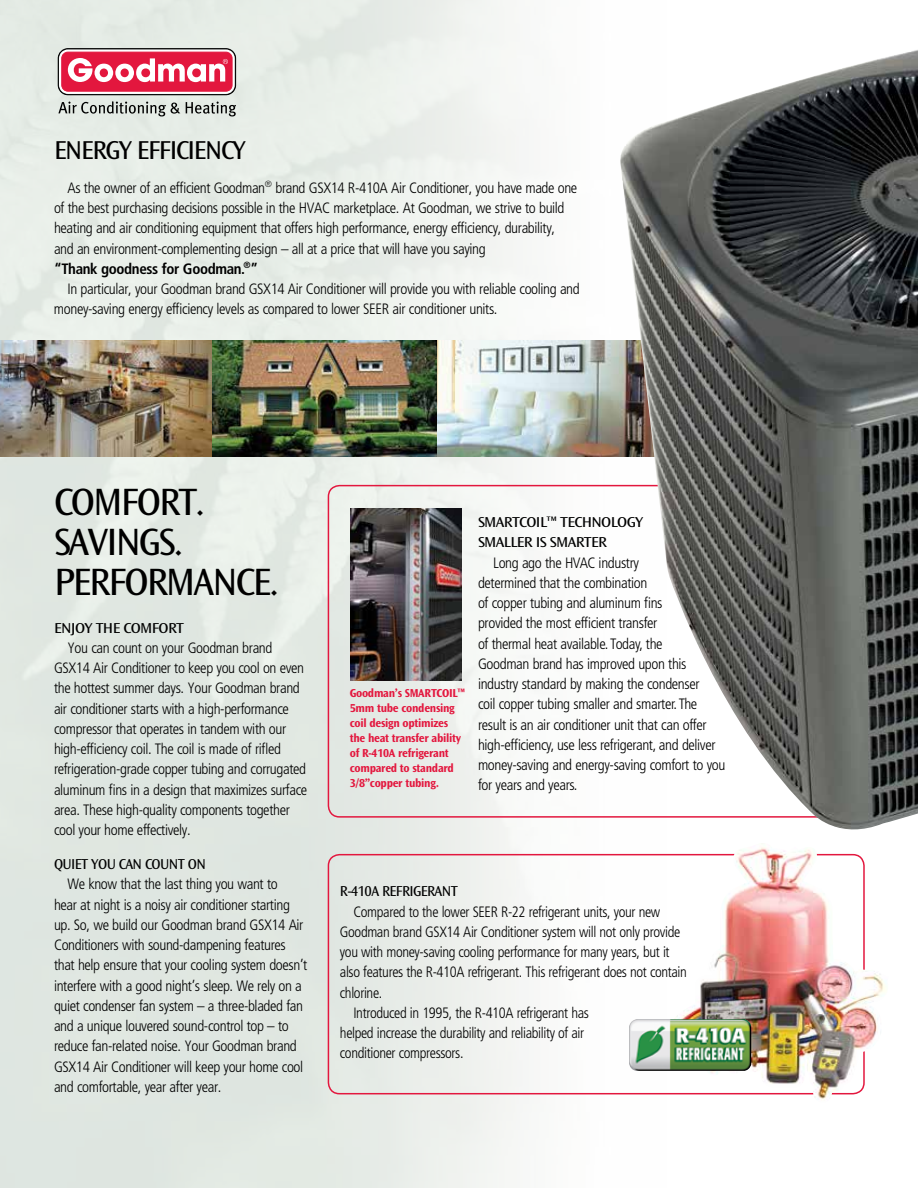
<style>
.page{position:relative;width:918px;height:1188px;background:#fff}
.page>*{position:absolute;margin:0;border:0;box-sizing:border-box;transform-origin:0 0}
.t1{font:39.75px/39.8px "Ocean Sans Std";letter-spacing:-.05em;color:#000}
.t2{font:27px "Ocean Sans Std";letter-spacing:-.05em;color:#000}
.t3{font:300 condensed 15px/20.2px "Frutiger";letter-spacing:-.025em;color:#000}
.t4{font:15px/20.2px "Ocean Sans Std";letter-spacing:-.04em;color:#000;scale:1.1 1}
.t5{font:15px "Ocean Sans Std";letter-spacing:-.04em;color:#000}
.t6{font:700 12px/15px "Ocean Sans Std";letter-spacing:-.025em;color:#e3173e}
.s1{font-weight:700}
</style>
<div class="page">
<img style="left:0;top:0;width:667px;height:1188px">
<svg style="left:58px;top:48px;width:178px;height:47px"></svg>
<svg style="left:58px;top:101px;width:122px;height:15px;background:#aeb3ae"></svg>
<svg style="left:186px;top:102px;width:50px;height:14px"></svg>
<img style="left:350px;top:508px;width:111px;height:172px">
<img style="left:212px;top:340px;width:225px;height:117px">
<img style="left:0;top:340px;width:212px;height:117px">
<img style="left:437px;top:340px;width:180px;height:117px">
<img style="left:617px;top:49px;width:301px;height:792px">
<div style="left:328px;top:854px;width:537px;height:240px;border:2px solid #e3173e;border-radius:11px"></div>
<img style="left:667px;top:843px;width:219px;height:257px">
<img style="left:629px;top:1019px;width:122px;height:52px">
<h2 class="t2" style="left:54px;top:135px;width:193px">ENERGY EFFICIENCY</h2>
<p class="t3" style="left:54px;top:178px;width:525px;text-indent:13px">As the owner of an efficient Goodman<sup>®</sup> brand GSX14 R-410A Air Conditioner, you have made one of the best purchasing decisions possible in the HVAC marketplace. At Goodman, we strive to build heating and air conditioning equipment that offers high performance, energy efficiency, durability, and an environment-complementing design – all at a price that will have you saying<br><span class="s1">“Thank goodness for Goodman.</span><sup>®</sup><span class="s1">”</span></p>
<p class="t3" style="left:54px;top:279px;width:527px;text-indent:13px">In particular, your Goodman brand GSX14 Air Conditioner will provide you with reliable cooling and money-saving energy efficiency levels as compared to lower SEER air conditioner units.</p>
<h1 class="t1" style="left:54px;top:483px;width:153px">COMFORT.<br>SAVINGS.<br>PERFORM</h1>
<h1 class="t1" style="left:194px;top:562px;width:87px">ANCE.</h1>
<p class="t4" style="left:54px;top:618px;width:72px">ENJOY THE COMFORT</p>
<p class="t3" style="left:54px;top:638px;width:255px;text-indent:13px">You can count on your Goodman brand GSX14 Air Conditioner to keep you cool on even the hottest summer days. Your Goodman brand air conditioner starts with a high-performance compressor that operates in tandem with our high-efficiency coil. The coil is made of rifled refrigeration-grade copper tubing and corrugated aluminum fins in a design that maximizes surface area. These high-quality components together cool your home effectively.</p>
<p class="t5" style="left:54px;top:856px;width:153px">QUIET YOU CAN COUNT ON</p>
<p class="t3" style="left:54px;top:874px;width:255px;text-indent:14px">We know that the last thing you want to<br>hear at night is a noisy air conditioner starting up. So, we build our Goodman brand GSX14 Air Conditioners with sound-dampening features that help ensure that your cooling system doesn’t interfere with a good night’s sleep. We rely on a quiet condenser fan system – a three-bladed fan and a unique louvered sound-control top – to reduce fan-related noise. Your Goodman brand GSX14 Air Conditioner will keep your home cool and comfortable, year after year.</p>
<p class="t6" style="left:350px;top:686px;width:117px">Goodman’s SmartCoil™<br>5mm tube condensing coil design optimizes the heat transfer ability of R-410A refrigerant compared to standard<br>3/8”copper tubing.</p>
<p class="t4" style="left:478px;top:512px;width:144px">SMARTCOI L™ TECHN OLOGY<br>SMALLER IS SMARTER</p>
<p class="t3" style="left:478px;top:553px;width:249px;text-indent:15px">Long ago the HVAC industry<br>determined that the combination<br>of copper tubing and aluminum fins<br>provided the most efficient transfer<br>of thermal heat available. Today, the<br>Goodman brand has improved upon this industry standard by making the condenser<br>coil copper tubing smaller and smarter. The result is an air conditioner unit that can offer high-efficiency, use less refrigerant, and deliver money-saving and energy-saving comfort to you for years and years.</p>
<p class="t5" style="left:340px;top:883px;width:120px">R-410A REFRIGERANT</p>
<p class="t3" style="left:353px;top:902px;width:308px">Compared to the lower SEER R-22 refrigerant units, your new</p>
<p class="t3" style="left:340px;top:922px;width:342px">Goodman brand GSX14 Air Conditioner system will not only provide</p>
<p class="t3" style="left:340px;top:942px;width:331px">you with money-saving cooling performance for many years, but it</p>
<p class="t3" style="left:340px;top:962px;width:349px">also features the R-410A refrigerant. This refrigerant does not contain</p>
<p class="t3" style="left:340px;top:983px;width:44px">chlorine.</p>
<p class="t3" style="left:353px;top:1003px;width:237px">Introduced in 1995, the R-410A refrigerant has</p>
<p class="t3" style="left:340px;top:1023px;width:246px">helped increase the durability and reliability of air</p>
<p class="t3" style="left:340px;top:1043px;width:125px">conditioner compressors.</p>
</div>
